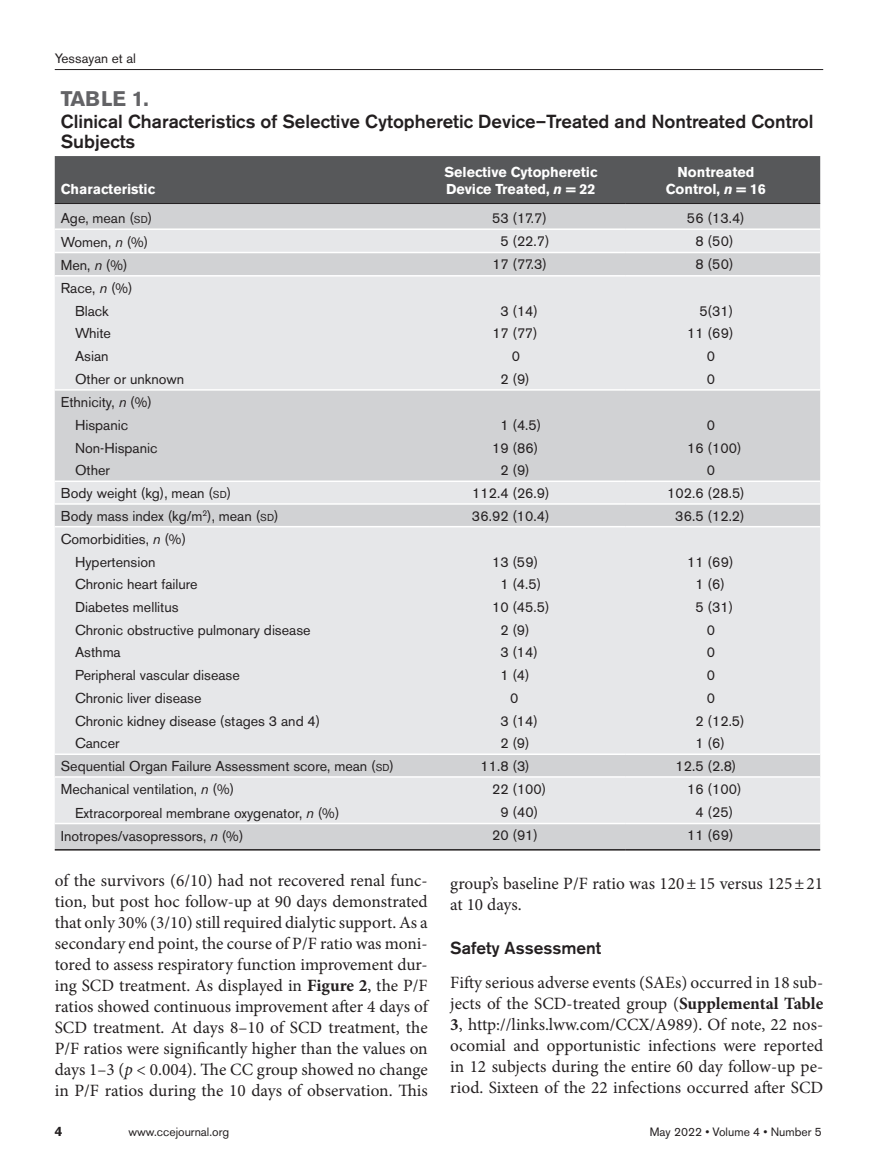
<style>
.page{position:relative;width:878px;height:1175px;background:#fff}
.page>*{position:absolute;margin:0;border:0;box-sizing:border-box;transform-origin:0 0}
.t1{font:700 21px "Akzidenz Grotesk BE";color:#636366}
.t2{font:500 18.75px/19.5px "Akzidenz Grotesk BE";color:#231f20}
.t3{font:17.25px/21px "Minion Pro";color:#231f20;text-align:justify}
.t4{font:500 17.25px "Akzidenz Grotesk BE";color:#231f20}
.t5{font:14.25px/22.6px "Akzidenz Grotesk BE";color:#231f20}
.t6{font:700 14.25px/17.2px "Akzidenz Grotesk BE";color:#fff}
.t7{font:13.5px "Akzidenz Grotesk BE";color:#231f20}
.t8{font:700 13.5px "Akzidenz Grotesk BE";color:#231f20}
.t9{font:12px "Akzidenz Grotesk BE";color:#231f20}
.s1{font-style:italic}
.s2{font-size:10.05px}
.s3{font-weight:700}
</style>
<div class="page">
<hr style="left:55px;top:69px;width:768px;height:1px;background:#231f20">
<div style="left:55px;top:156px;width:765px;height:47px;background:#57585a"></div>
<div style="left:55px;top:204px;width:765px;height:645px;background:#d1d2d4"></div>
<svg style="left:55px;top:230px;width:765px;height:592px;background:#e0e1e3"></svg>
<hr style="left:55px;top:203px;width:375px;height:1px;background:#231f20">
<hr style="left:430px;top:203px;width:195px;height:1px;background:#231f20">
<hr style="left:625px;top:203px;width:195px;height:1px;background:#231f20">
<hr style="left:55px;top:849px;width:375px;height:1px;background:#231f20">
<hr style="left:430px;top:822px;width:195px;height:2px;background:#fff">
<hr style="left:625px;top:822px;width:195px;height:2px;background:#fff">
<hr style="left:430px;top:849px;width:195px;height:1px;background:#231f20">
<hr style="left:625px;top:849px;width:195px;height:1px;background:#231f20">
<hr style="left:55px;top:822px;width:375px;height:2px;background:#fff">
<hr style="left:55px;top:389px;width:375px;height:1px;background:#fff">
<hr style="left:430px;top:389px;width:195px;height:1px;background:#fff">
<hr style="left:625px;top:389px;width:195px;height:1px;background:#fff">
<hr style="left:55px;top:228px;width:375px;height:2px;background:#fff">
<hr style="left:430px;top:228px;width:195px;height:2px;background:#fff">
<hr style="left:625px;top:228px;width:195px;height:2px;background:#fff">
<hr style="left:55px;top:252px;width:375px;height:1px;background:#fff">
<hr style="left:430px;top:252px;width:195px;height:1px;background:#fff">
<hr style="left:625px;top:252px;width:195px;height:1px;background:#fff">
<hr style="left:55px;top:275px;width:375px;height:1px;background:#fff">
<hr style="left:430px;top:275px;width:195px;height:1px;background:#fff">
<hr style="left:625px;top:275px;width:195px;height:1px;background:#fff">
<hr style="left:55px;top:480px;width:375px;height:2px;background:#fff">
<hr style="left:430px;top:480px;width:195px;height:2px;background:#fff">
<hr style="left:625px;top:480px;width:195px;height:2px;background:#fff">
<hr style="left:55px;top:503px;width:375px;height:2px;background:#fff">
<hr style="left:430px;top:503px;width:195px;height:2px;background:#fff">
<hr style="left:625px;top:503px;width:195px;height:2px;background:#fff">
<hr style="left:55px;top:526px;width:375px;height:1px;background:#fff">
<hr style="left:430px;top:526px;width:195px;height:1px;background:#fff">
<hr style="left:625px;top:526px;width:195px;height:1px;background:#fff">
<hr style="left:55px;top:753px;width:375px;height:2px;background:#fff">
<hr style="left:430px;top:753px;width:195px;height:2px;background:#fff">
<hr style="left:625px;top:753px;width:195px;height:2px;background:#fff">
<hr style="left:55px;top:776px;width:375px;height:1px;background:#fff">
<hr style="left:430px;top:776px;width:195px;height:1px;background:#fff">
<hr style="left:625px;top:776px;width:195px;height:1px;background:#fff">
<p class="t7" style="left:55px;top:50px;width:83px">Yessayan et al</p>
<p class="t1" style="left:61px;top:86px;width:89px">TABLE 1.</p>
<p class="t2" style="left:61px;top:112px;width:754px">Clinical Characteristics of Selective Cytopheretic Device–Treated and Nontreated Control<br>Subjects</p>
<p class="t6" style="left:61px;top:180px;width:96px">Characteristic</p>
<p class="t6" style="left:444px;top:163px;width:154px">Selective Cytopheretic<br>Device Treated, <span class="s1">n</span> = 22</p>
<p class="t6" style="left:665px;top:163px;width:102px;text-align:center">Nontreated<br>Control, <span class="s1">n</span> = 16</p>
<p class="t5" style="left:61px;top:207px;width:93px">Age, mean (<span class="s2">SD</span>)</p>
<p class="t5" style="left:492px;top:207px;width:56px">53 (17.7)</p>
<p class="t5" style="left:686px;top:207px;width:59px">56 (13.4)</p>
<p class="t5" style="left:61px;top:230px;width:89px">Women, <span class="s1">n</span> (%)</p>
<p class="t5" style="left:500px;top:230px;width:51px">5 (22.7)</p>
<p class="t5" style="left:695px;top:230px;width:40px">8 (50)</p>
<p class="t5" style="left:61px;top:253px;width:68px">Men, <span class="s1">n</span> (%)</p>
<p class="t5" style="left:492px;top:253px;width:56px">17 (77.3)</p>
<p class="t5" style="left:695px;top:253px;width:40px">8 (50)</p>
<p class="t5" style="left:75px;top:277px;width:59px;text-indent:-14px">Race, <span class="s1">n</span> (%)<br>Black</p>
<p class="t5" style="left:500px;top:299px;width:39px">3 (14)</p>
<p class="t5" style="left:699px;top:299px;width:35px">5(31)</p>
<p class="t5" style="left:75px;top:322px;width:37px">White</p>
<p class="t5" style="left:492px;top:322px;width:46px">17 (77)</p>
<p class="t5" style="left:687px;top:322px;width:48px">11 (69)</p>
<p class="t5" style="left:75px;top:345px;width:35px">Asian</p>
<p class="t5" style="left:511px;top:345px;width:10px">0</p>
<p class="t5" style="left:706px;top:345px;width:10px">0</p>
<p class="t5" style="left:75px;top:367px;width:111px">Other or unknown</p>
<p class="t5" style="left:500px;top:367px;width:31px">2 (9)</p>
<p class="t5" style="left:706px;top:367px;width:10px">0</p>
<p class="t5" style="left:75px;top:391px;width:78px;text-indent:-14px">Ethnicity, <span class="s1">n</span> (%)<br>Hispanic</p>
<p class="t5" style="left:500px;top:413px;width:42px">1 (4.5)</p>
<p class="t5" style="left:706px;top:413px;width:10px">0</p>
<p class="t5" style="left:75px;top:436px;width:84px">Non-Hispanic</p>
<p class="t5" style="left:492px;top:436px;width:48px">19 (86)</p>
<p class="t5" style="left:687px;top:436px;width:56px">16 (100)</p>
<p class="t5" style="left:75px;top:459px;width:37px">Other</p>
<p class="t5" style="left:500px;top:459px;width:31px">2 (9)</p>
<p class="t5" style="left:706px;top:459px;width:10px">0</p>
<p class="t5" style="left:61px;top:481px;width:172px">Body weight (kg), mean (<span class="s2">SD</span>)</p>
<p class="t5" style="left:472px;top:481px;width:79px">112.4 (26.9)</p>
<p class="t5" style="left:667px;top:481px;width:79px">102.6 (28.5)</p>
<p class="t5" style="left:61px;top:504px;width:219px">Body mass index (kg/m<sup>2</sup>), mean (<span class="s2">SD</span>)</p>
<p class="t5" style="left:472px;top:504px;width:79px">36.92 (10.4)</p>
<p class="t5" style="left:675px;top:504px;width:71px">36.5 (12.2)</p>
<p class="t5" style="left:75px;top:527px;width:113px;text-indent:-14px">Comorbidities, <span class="s1">n</span> (%)<br>Hypertension</p>
<p class="t5" style="left:492px;top:550px;width:48px">13 (59)</p>
<p class="t5" style="left:687px;top:550px;width:48px">11 (69)</p>
<p class="t5" style="left:75px;top:573px;width:124px">Chronic heart failure</p>
<p class="t5" style="left:500px;top:573px;width:42px">1 (4.5)</p>
<p class="t5" style="left:695px;top:573px;width:31px">1 (6)</p>
<p class="t5" style="left:75px;top:596px;width:105px">Diabetes mellitus</p>
<p class="t5" style="left:492px;top:596px;width:59px">10 (45.5)</p>
<p class="t5" style="left:695px;top:596px;width:39px">5 (31)</p>
<p class="t5" style="left:75px;top:618px;width:237px">Chronic obstructive pulmonary disease</p>
<p class="t5" style="left:500px;top:618px;width:31px">2 (9)</p>
<p class="t5" style="left:706px;top:618px;width:10px">0</p>
<p class="t5" style="left:75px;top:641px;width:47px">Asthma</p>
<p class="t5" style="left:500px;top:641px;width:39px">3 (14)</p>
<p class="t5" style="left:706px;top:641px;width:10px">0</p>
<p class="t5" style="left:75px;top:664px;width:166px">Peripheral vascular disease</p>
<p class="t5" style="left:500px;top:664px;width:31px">1 (4)</p>
<p class="t5" style="left:706px;top:664px;width:10px">0</p>
<p class="t5" style="left:75px;top:686px;width:128px">Chronic liver disease</p>
<p class="t5" style="left:510px;top:686px;width:10px">0</p>
<p class="t5" style="left:706px;top:686px;width:10px">0</p>
<p class="t5" style="left:75px;top:709px;width:247px">Chronic kidney disease (stages 3 and 4)</p>
<p class="t5" style="left:500px;top:709px;width:39px">3 (14)</p>
<p class="t5" style="left:695px;top:709px;width:51px">2 (12.5)</p>
<p class="t5" style="left:75px;top:732px;width:46px">Cancer</p>
<p class="t5" style="left:500px;top:732px;width:31px">2 (9)</p>
<p class="t5" style="left:695px;top:732px;width:31px">1 (6)</p>
<p class="t5" style="left:61px;top:754px;width:335px">Sequential Organ Failure Assessment score, mean (<span class="s2">SD</span>)</p>
<p class="t5" style="left:480px;top:754px;width:51px">11.8 (3)</p>
<p class="t5" style="left:675px;top:754px;width:62px">12.5 (2.8)</p>
<p class="t5" style="left:61px;top:778px;width:175px">Mechanical ventilation, <span class="s1">n</span> (%)</p>
<p class="t5" style="left:492px;top:777px;width:56px">22 (100)</p>
<p class="t5" style="left:687px;top:777px;width:56px">16 (100)</p>
<p class="t5" style="left:75px;top:801px;width:266px">Extracorporeal membrane oxygenator, <span class="s1">n</span> (%)</p>
<p class="t5" style="left:500px;top:800px;width:40px">9 (40)</p>
<p class="t5" style="left:695px;top:800px;width:39px">4 (25)</p>
<p class="t5" style="left:61px;top:824px;width:184px">Inotropes/vasopressors, <span class="s1">n</span> (%)</p>
<p class="t5" style="left:492px;top:824px;width:48px">20 (91)</p>
<p class="t5" style="left:687px;top:824px;width:48px">11 (69)</p>
<p class="t3" style="left:55px;top:869px;width:374px">of the survivors (6/10) had not recovered renal func&shy;tion, but post hoc follow-up at 90 days demonstrated that only 30% (3/10) still required dialytic support. As a secondary end point, the course of P/F ratio was moni&shy;tored to assess respiratory function improvement dur&shy;ing SCD treatment. As displayed in <span class="s3">Figure 2</span>, the P/F ratios showed continuous improvement after 4 days of SCD treatment. At days 8–10 of SCD treatment, the P/F ratios were significantly higher than the values on days 1–3 (<span class="s1">p</span> &lt; 0.004). The CC group showed no change in P/F ratios during the 10 days of observation. This</p>
<p class="t3" style="left:450px;top:873px;width:374px">group’s baseline P/F ratio was 120±15 versus 125±21 at 10 days.</p>
<p class="t4" style="left:450px;top:937px;width:152px">Safety Assessment</p>
<p class="t3" style="left:450px;top:972px;width:374px">Fifty serious adverse events (SAEs) occurred in 18 sub&shy;jects of the SCD-treated group (<span class="s3">Supplemental Table 3</span>, http://links.lww.com/CCX/A989). Of note, 22 nos&shy;ocomial and opportunistic infections were reported in 12 subjects during the entire 60 day follow-up pe&shy;riod. Sixteen of the 22 infections occurred after SCD</p>
<p class="t8" style="left:55px;top:1123px;width:9px">4</p>
<p class="t9" style="left:128px;top:1125px;width:102px">www.ccejournal.org</p>
<p class="t9" style="left:650px;top:1125px;width:173px">May 2022 • Volume 4 • Number 5</p>
</div>
